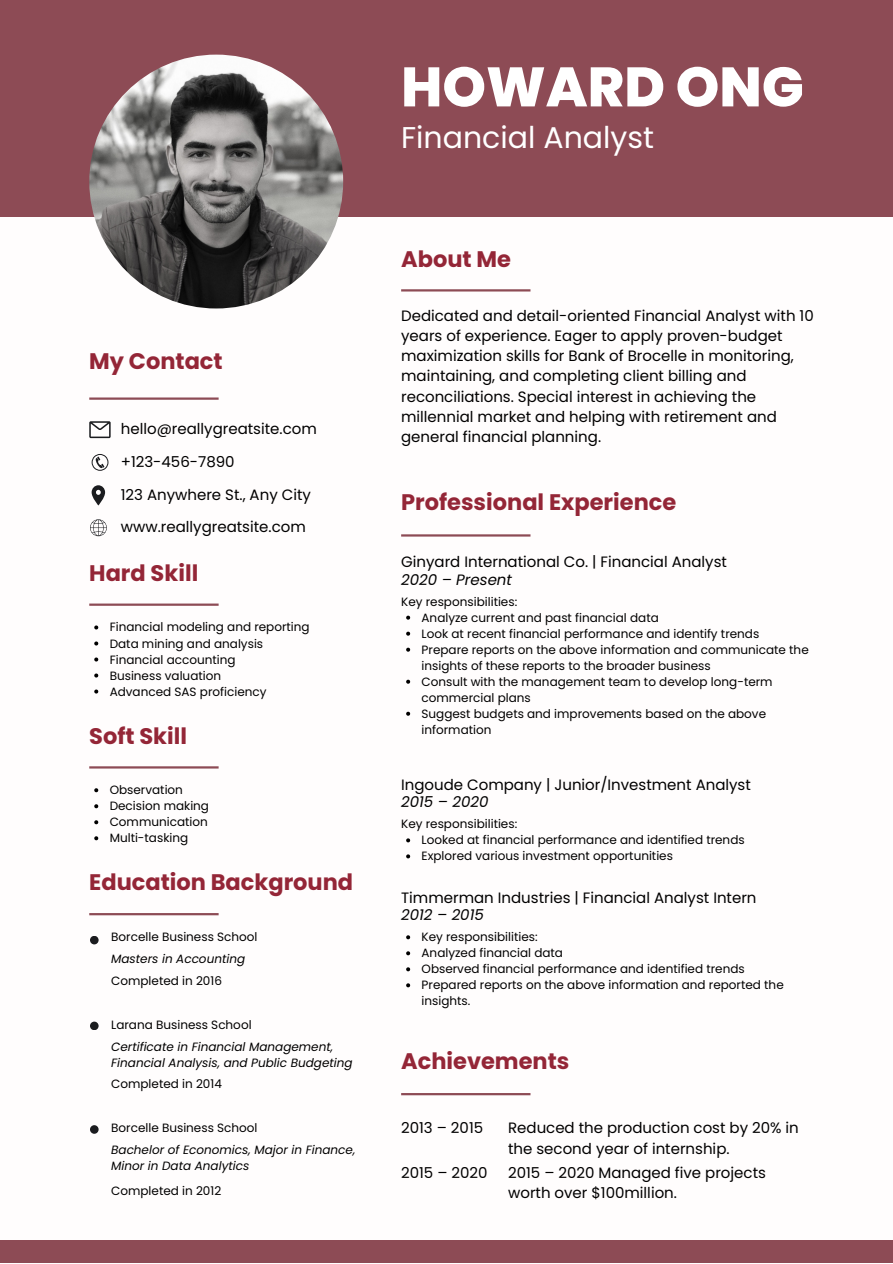
<style>
.page{position:relative;width:893px;height:1264px;background:#fff}
.page>*{position:absolute;margin:0;border:0;box-sizing:border-box;transform-origin:0 0}
.t1{font:800 55.5px "Poppins";color:#fff}
.t2{font:30px "Poppins";color:#fff}
.t3{font:700 22.5px "Poppins";color:#942637}
.t4{font:15px/20.2px "Poppins";color:#000}
.t5{font:italic 15px "Poppins";color:#000}
.t6{font:12px/16px "Poppins";color:#000}
.t7{font:italic 12px/16px "Poppins";color:#000}
</style>
<div class="page">
<div style="left:0;top:0;width:892px;height:216px;background:#8d4b55"></div>
<div style="left:0;top:1240px;width:892px;height:22px;background:#8d4b55"></div>
<img style="left:89px;top:55px;width:254px;height:253px;border-radius:50%">
<hr style="left:401px;top:289px;width:129px;height:2px;background:#8d4b55">
<hr style="left:401px;top:534px;width:129px;height:2px;background:#8d4b55">
<hr style="left:401px;top:1093px;width:129px;height:2px;background:#8d4b55">
<hr style="left:89px;top:603px;width:129px;height:3px;background:#8d4b55">
<hr style="left:89px;top:766px;width:129px;height:2px;background:#8d4b55">
<hr style="left:89px;top:913px;width:129px;height:2px;background:#8d4b55">
<hr style="left:89px;top:397px;width:129px;height:3px;background:#8d4b55">
<svg style="left:89px;top:421px;width:22px;height:17px"></svg>
<svg style="left:92px;top:454px;width:16px;height:17px"></svg>
<svg style="left:92px;top:485px;width:13px;height:20px"></svg>
<svg style="left:90px;top:519px;width:17px;height:17px"></svg>
<svg style="left:90px;top:935px;width:9px;height:9px"></svg>
<div style="left:90px;top:1021px;width:9px;height:9px;background:#1b1c1f;border-radius:50%"></div>
<div style="left:90px;top:1125px;width:9px;height:8px;background:#1b1c1f;border-radius:50%"></div>
<svg style="left:94px;top:625px;width:4px;height:4px"></svg>
<svg style="left:94px;top:641px;width:4px;height:4px"></svg>
<svg style="left:94px;top:657px;width:4px;height:4px"></svg>
<svg style="left:94px;top:673px;width:4px;height:4px"></svg>
<svg style="left:94px;top:689px;width:4px;height:4px"></svg>
<svg style="left:94px;top:788px;width:4px;height:4px"></svg>
<svg style="left:94px;top:804px;width:4px;height:4px"></svg>
<svg style="left:94px;top:820px;width:4px;height:4px"></svg>
<svg style="left:94px;top:836px;width:4px;height:4px"></svg>
<svg style="left:406px;top:615px;width:4px;height:4px"></svg>
<svg style="left:406px;top:631px;width:4px;height:4px"></svg>
<svg style="left:406px;top:647px;width:4px;height:4px"></svg>
<svg style="left:406px;top:679px;width:4px;height:4px"></svg>
<svg style="left:406px;top:711px;width:4px;height:4px"></svg>
<svg style="left:406px;top:838px;width:4px;height:4px"></svg>
<svg style="left:406px;top:854px;width:4px;height:4px"></svg>
<svg style="left:406px;top:935px;width:4px;height:4px"></svg>
<svg style="left:406px;top:951px;width:4px;height:4px"></svg>
<svg style="left:406px;top:967px;width:4px;height:4px"></svg>
<svg style="left:406px;top:983px;width:4px;height:4px"></svg>
<p class="t3" style="left:89px;top:345px;width:135px">My Contact</p>
<p class="t4" style="left:121px;top:419px;width:197px">hello@reallygreatsite.com</p>
<p class="t4" style="left:121px;top:451px;width:115px">+123-456-7890</p>
<p class="t4" style="left:121px;top:484px;width:192px">123 Anywhere St., Any City</p>
<p class="t4" style="left:121px;top:517px;width:186px">www.reallygreatsite.com</p>
<p class="t3" style="left:89px;top:557px;width:110px">Hard Skill</p>
<p class="t6" style="left:110px;top:619px;width:201px">Financial modeling and reporting</p>
<p class="t6" style="left:110px;top:635px;width:155px">Data mining and analysis</p>
<p class="t6" style="left:110px;top:651px;width:127px">Financial accounting</p>
<p class="t6" style="left:110px;top:667px;width:113px">Business valuation</p>
<p class="t6" style="left:110px;top:683px;width:158px">Advanced SAS proficiency</p>
<p class="t3" style="left:89px;top:720px;width:99px">Soft Skill</p>
<p class="t6" style="left:110px;top:782px;width:75px">Observation</p>
<p class="t6" style="left:110px;top:798px;width:101px">Decision making</p>
<p class="t6" style="left:110px;top:814px;width:100px">Communication</p>
<p class="t6" style="left:110px;top:830px;width:80px">Multi-tasking</p>
<p class="t3" style="left:89px;top:866px;width:265px">Education Background</p>
<p class="t6" style="left:111px;top:929px;width:148px">Borcelle Business School</p>
<p class="t7" style="left:111px;top:950px;width:135px">Masters in Accounting</p>
<p class="t6" style="left:111px;top:972px;width:112px">Completed in 2016</p>
<p class="t6" style="left:111px;top:1016px;width:142px">Larana Business School</p>
<p class="t7" style="left:111px;top:1038px;width:243px">Certificate in Financial Management,<br>Financial Analysis, and Public Budgeting</p>
<p class="t6" style="left:111px;top:1076px;width:112px">Completed in 2014</p>
<p class="t6" style="left:111px;top:1120px;width:148px">Borcelle Business School</p>
<p class="t7" style="left:111px;top:1141px;width:246px">Bachelor of Economics, Major in Finance,<br>Minor in Data Analytics</p>
<p class="t6" style="left:111px;top:1182px;width:111px">Completed in 2012</p>
<p class="t1" style="left:401px;top:48px;width:404px">HOWARD ONG</p>
<p class="t2" style="left:401px;top:117px;width:254px">Financial Analyst</p>
<p class="t3" style="left:401px;top:243px;width:111px">About Me</p>
<p class="t4" style="left:401px;top:305px;width:414px">Dedicated and detail-oriented Financial Analyst with 10 years of experience. Eager to apply proven-budget maximization skills for Bank of Brocelle in monitoring, maintaining, and completing client billing and reconciliations. Special interest in achieving the millennial market and helping with retirement and general financial planning.</p>
<p class="t3" style="left:401px;top:486px;width:276px">Professional Experience</p>
<p class="t4" style="left:401px;top:552px;width:327px">Ginyard International Co. | Financial Analyst</p>
<p class="t5" style="left:401px;top:569px;width:112px">2020 – Present</p>
<p class="t6" style="left:401px;top:593px;width:118px">Key responsibilities:</p>
<p class="t6" style="left:421px;top:609px;width:239px">Analyze current and past financial data</p>
<p class="t6" style="left:421px;top:625px;width:339px">Look at recent financial performance and identify trends</p>
<p class="t6" style="left:421px;top:641px;width:388px">Prepare reports on the above information and communicate the insights of these reports to the broader business</p>
<p class="t6" style="left:421px;top:673px;width:352px">Consult with the management team to develop long-term commercial plans</p>
<p class="t6" style="left:421px;top:705px;width:346px">Suggest budgets and improvements based on the above information</p>
<p class="t4" style="left:401px;top:774px;width:351px">Ingoude Company | Junior/Investment Analyst</p>
<p class="t5" style="left:401px;top:791px;width:89px">2015 – 2020</p>
<p class="t6" style="left:401px;top:816px;width:118px">Key responsibilities:</p>
<p class="t6" style="left:421px;top:832px;width:324px">Looked at financial performance and identified trends</p>
<p class="t6" style="left:421px;top:848px;width:253px">Explored various investment opportunities</p>
<p class="t4" style="left:401px;top:887px;width:357px">Timmerman Industries | Financial Analyst Intern</p>
<p class="t5" style="left:401px;top:904px;width:84px">2012 – 2015</p>
<p class="t6" style="left:421px;top:929px;width:118px">Key responsibilities:</p>
<p class="t6" style="left:421px;top:945px;width:143px">Analyzed financial data</p>
<p class="t6" style="left:421px;top:961px;width:325px">Observed financial performance and identified trends</p>
<p class="t6" style="left:421px;top:977px;width:363px">Prepared reports on the above information and reported the insights.</p>
<p class="t3" style="left:401px;top:1045px;width:170px">Achievements</p>
<p class="t4" style="left:401px;top:1117px;width:84px">2013 – 2015</p>
<p class="t4" style="left:401px;top:1162px;width:88px">2015 – 2020</p>
<p class="t4" style="left:508px;top:1117px;width:292px">Reduced the production cost by 20% in the second year of internship.</p>
<p class="t4" style="left:508px;top:1162px;width:259px">2015 – 2020 Managed five projects worth over $100million.</p>
</div>
